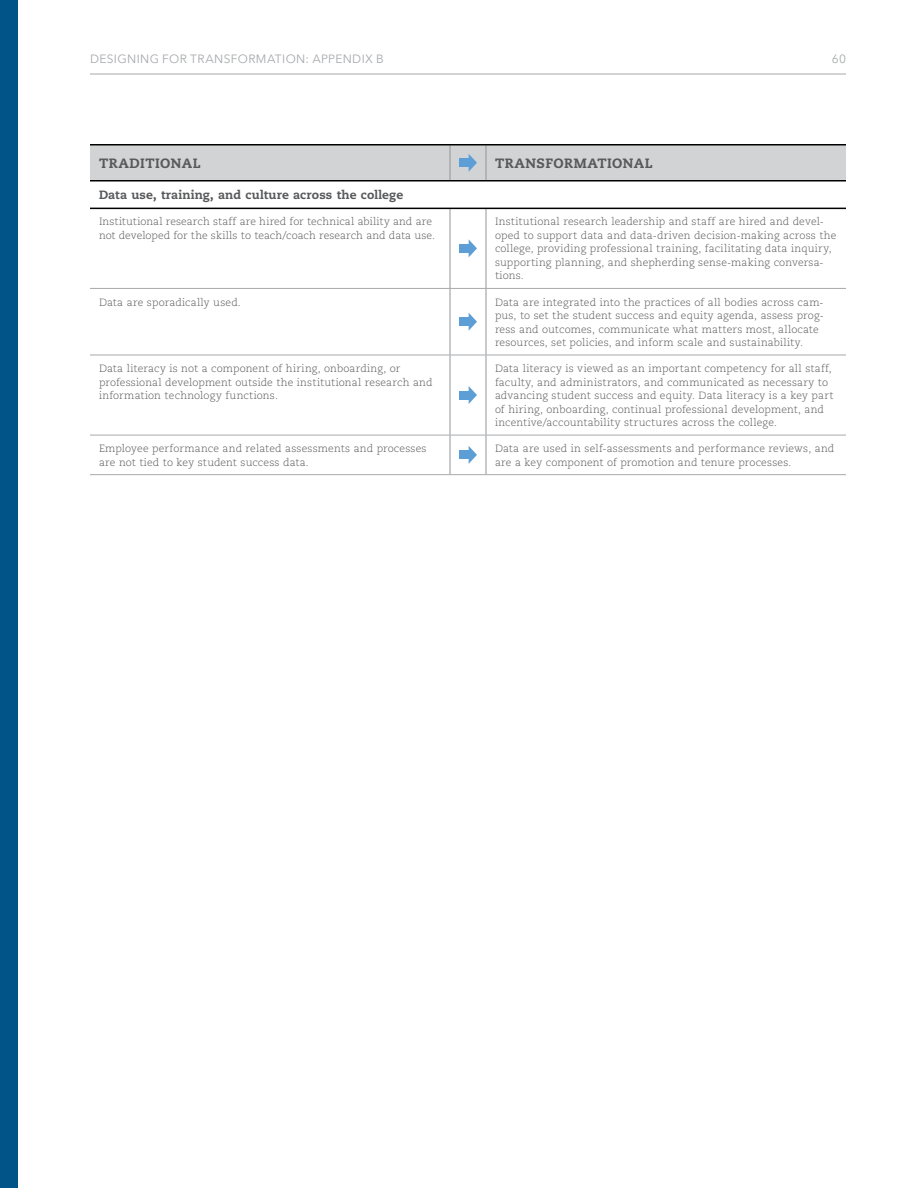
<style>
.page{position:relative;width:918px;height:1188px;background:#fff}
.page>*{position:absolute;margin:0;border:0;box-sizing:border-box;transform-origin:0 0}
.t1{font:800 13.5px "Caecilia LT Pro 85";letter-spacing:.04em;color:#58595b}
.t2{font:800 12px "Caecilia LT Pro 85";letter-spacing:.01em;color:#58595b}
.t3{font:12px "Avenir Next LT Pro";letter-spacing:.03em;color:#a7a9ac}
.t4{font:300 10.5px/13.5px "Caecilia LT Pro 45";letter-spacing:.015em;color:#58595b}
</style>
<div class="page">
<div style="left:0;top:0;width:18px;height:1188px;background:#005487"></div>
<hr style="left:90px;top:74px;width:756px;height:1px;background:#a7a9ac">
<hr style="left:450px;top:209px;width:1px;height:79px;background:#939598">
<hr style="left:486px;top:209px;width:1px;height:79px;background:#939598">
<hr style="left:450px;top:289px;width:1px;height:66px;background:#939598">
<hr style="left:486px;top:289px;width:1px;height:66px;background:#939598">
<hr style="left:450px;top:355px;width:1px;height:80px;background:#939598">
<hr style="left:486px;top:355px;width:1px;height:80px;background:#939598">
<hr style="left:450px;top:435px;width:1px;height:39px;background:#939598">
<hr style="left:486px;top:435px;width:1px;height:39px;background:#939598">
<hr style="left:90px;top:144px;width:360px;height:2px;background:#000">
<hr style="left:450px;top:144px;width:36px;height:2px;background:#000">
<hr style="left:486px;top:144px;width:360px;height:2px;background:#000">
<hr style="left:90px;top:180px;width:360px;height:2px;background:#000">
<hr style="left:450px;top:180px;width:36px;height:2px;background:#000">
<hr style="left:486px;top:180px;width:360px;height:2px;background:#000">
<hr style="left:90px;top:208px;width:360px;height:1px;background:#000">
<hr style="left:450px;top:208px;width:36px;height:1px;background:#000">
<hr style="left:486px;top:208px;width:360px;height:1px;background:#000">
<hr style="left:90px;top:288px;width:360px;height:1px;background:#a7a9ac">
<hr style="left:450px;top:288px;width:36px;height:1px;background:#a7a9ac">
<hr style="left:486px;top:288px;width:360px;height:1px;background:#a7a9ac">
<hr style="left:90px;top:355px;width:360px;height:1px;background:#a7a9ac">
<hr style="left:450px;top:355px;width:36px;height:1px;background:#a7a9ac">
<hr style="left:486px;top:355px;width:360px;height:1px;background:#a7a9ac">
<hr style="left:90px;top:435px;width:360px;height:1px;background:#a7a9ac">
<hr style="left:450px;top:435px;width:36px;height:1px;background:#a7a9ac">
<hr style="left:486px;top:435px;width:360px;height:1px;background:#a7a9ac">
<hr style="left:90px;top:474px;width:360px;height:1px;background:#a7a9ac">
<hr style="left:450px;top:474px;width:36px;height:1px;background:#a7a9ac">
<hr style="left:486px;top:474px;width:360px;height:1px;background:#a7a9ac">
<div style="left:90px;top:145px;width:756px;height:35px;background:#d1d3d4"></div>
<div style="left:459px;top:244px;width:11px;height:8px;background:#5c9ed5"></div>
<svg style="left:469px;top:240px;width:8px;height:17px"></svg>
<div style="left:459px;top:318px;width:11px;height:8px;background:#5c9ed5"></div>
<svg style="left:469px;top:313px;width:8px;height:17px"></svg>
<div style="left:459px;top:391px;width:11px;height:8px;background:#5c9ed5"></div>
<svg style="left:469px;top:386px;width:8px;height:18px"></svg>
<div style="left:459px;top:451px;width:11px;height:8px;background:#5c9ed5"></div>
<svg style="left:469px;top:446px;width:8px;height:18px"></svg>
<p class="t3" style="left:90px;top:52px;width:295px">DESIGNING FOR TRANSFORMATION: APPENDIX B</p>
<p class="t3" style="left:832px;top:52px;width:16px">60</p>
<p class="t1" style="left:99px;top:154px;width:103px">TRADITIONAL</p>
<p class="t1" style="left:495px;top:154px;width:159px">TRANSFORMATIONAL</p>
<p class="t2" style="left:99px;top:187px;width:306px">Data use, training, and culture across the college</p>
<p class="t4" style="left:99px;top:215px;width:338px">Institutional research staff are hired for technical ability and are not developed for the skills to teach/coach research and data use.</p>
<p class="t4" style="left:495px;top:215px;width:343px">Institutional research leadership and staff are hired and devel&shy;oped to support data and data-driven decision-making across the college, providing professional training, facilitating data inquiry, supporting planning, and shepherding sense-making conversa&shy;tions.</p>
<p class="t4" style="left:99px;top:295px;width:143px">Data are sporadically used.</p>
<p class="t4" style="left:495px;top:295px;width:330px">Data are integrated into the practices of all bodies across cam&shy;pus, to set the student success and equity agenda, assess prog&shy;ress and outcomes, communicate what matters most, allocate resources, set policies, and inform scale and sustainability.</p>
<p class="t4" style="left:99px;top:362px;width:335px">Data literacy is not a component of hiring, onboarding, or professional development outside the institutional research and information technology functions.</p>
<p class="t4" style="left:495px;top:362px;width:340px">Data literacy is viewed as an important competency for all staff, faculty, and administrators, and communicated as necessary to advancing student success and equity. Data literacy is a key part of hiring, onboarding, continual professional development, and incentive/accountability structures across the college.</p>
<p class="t4" style="left:99px;top:442px;width:329px">Employee performance and related assessments and processes are not tied to key student success data.</p>
<p class="t4" style="left:495px;top:442px;width:341px">Data are used in self-assessments and performance reviews, and are a key component of promotion and tenure processes.</p>
</div>
